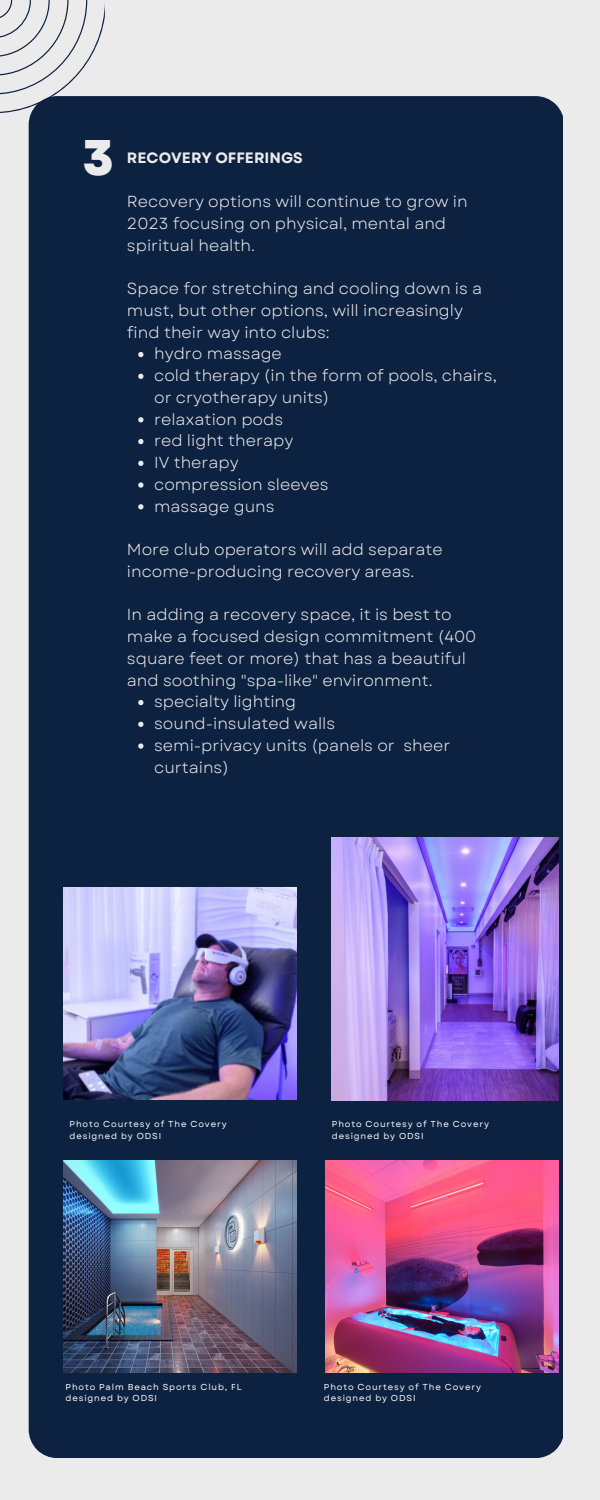
<style>
.page{position:relative;width:600px;height:1500px;background:#ebebeb}
.page>*{position:absolute;margin:0;border:0;box-sizing:border-box;transform-origin:0 0}
.t1{font:800 50px "Garet";color:#ebebeb}
.t2{font:16px/21.8px "Garet";color:#ebebeb}
.t3{font:700 15px "Garet";color:#ebebeb}
.t4{font:8.6px/11.5px "Garet";letter-spacing:.1em;color:#fefefe}
</style>
<div class="page">
<div style="left:29px;top:96px;width:534px;height:1361px;background:#0d2140"></div>
<img style="left:64px;top:888px;width:232px;height:212px">
<img style="left:326px;top:1160px;width:232px;height:213px">
<img style="left:64px;top:1160px;width:232px;height:213px">
<img style="left:332px;top:837px;width:226px;height:263px">
<svg style="left:138px;top:352px;width:5px;height:5px"></svg>
<svg style="left:138px;top:374px;width:5px;height:5px"></svg>
<svg style="left:138px;top:417px;width:5px;height:5px"></svg>
<svg style="left:138px;top:439px;width:5px;height:5px"></svg>
<svg style="left:138px;top:461px;width:5px;height:5px"></svg>
<svg style="left:138px;top:482px;width:5px;height:6px"></svg>
<svg style="left:138px;top:504px;width:5px;height:5px"></svg>
<svg style="left:138px;top:700px;width:5px;height:5px"></svg>
<svg style="left:138px;top:722px;width:5px;height:5px"></svg>
<svg style="left:138px;top:743px;width:5px;height:6px"></svg>
<svg style="left:0;top:0;width:105px;height:113px"></svg>
<h1 class="t1" style="left:82px;top:121px;width:33px">3</h1>
<p class="t3" style="left:127px;top:147px;width:177px">RECOVERY OFFERINGS</p>
<p class="t2" style="left:127px;top:191px;width:342px">Recovery options will continue to grow in<br>2023 focusing on physical, mental and spiritual health.</p>
<p class="t2" style="left:127px;top:278px;width:357px">Space for stretching and cooling down is a must, but other options, will increasingly find their way into clubs:</p>
<p class="t2" style="left:154px;top:343px;width:344px">hydro massage<br>cold therapy (in the form of pools, chairs, or cryotherapy units)<br>relaxation pods<br>red light therapy<br>IV therapy<br>compression sleeves<br>massage guns</p>
<p class="t2" style="left:127px;top:539px;width:317px">More club operators will add separate income-producing recovery areas.</p>
<p class="t2" style="left:127px;top:604px;width:351px">In adding a recovery space, it is best to make a focused design commitment (400 square feet or more) that has a beautiful and soothing "spa-like" environment.</p>
<p class="t2" style="left:154px;top:691px;width:298px">specialty lighting<br>sound-insulated walls<br>semi-privacy units (panels or sheer curtains)</p>
<p class="t4" style="left:70px;top:1119px;width:158px">Photo Courtesy of The Covery designed by ODSI</p>
<p class="t4" style="left:332px;top:1119px;width:158px">Photo Courtesy of The Covery designed by ODSI</p>
<p class="t4" style="left:66px;top:1381px;width:178px">Photo Palm Beach Sports Club, FL designed by ODSI</p>
<p class="t4" style="left:324px;top:1381px;width:158px">Photo Courtesy of The Covery designed by ODSI</p>
</div>
